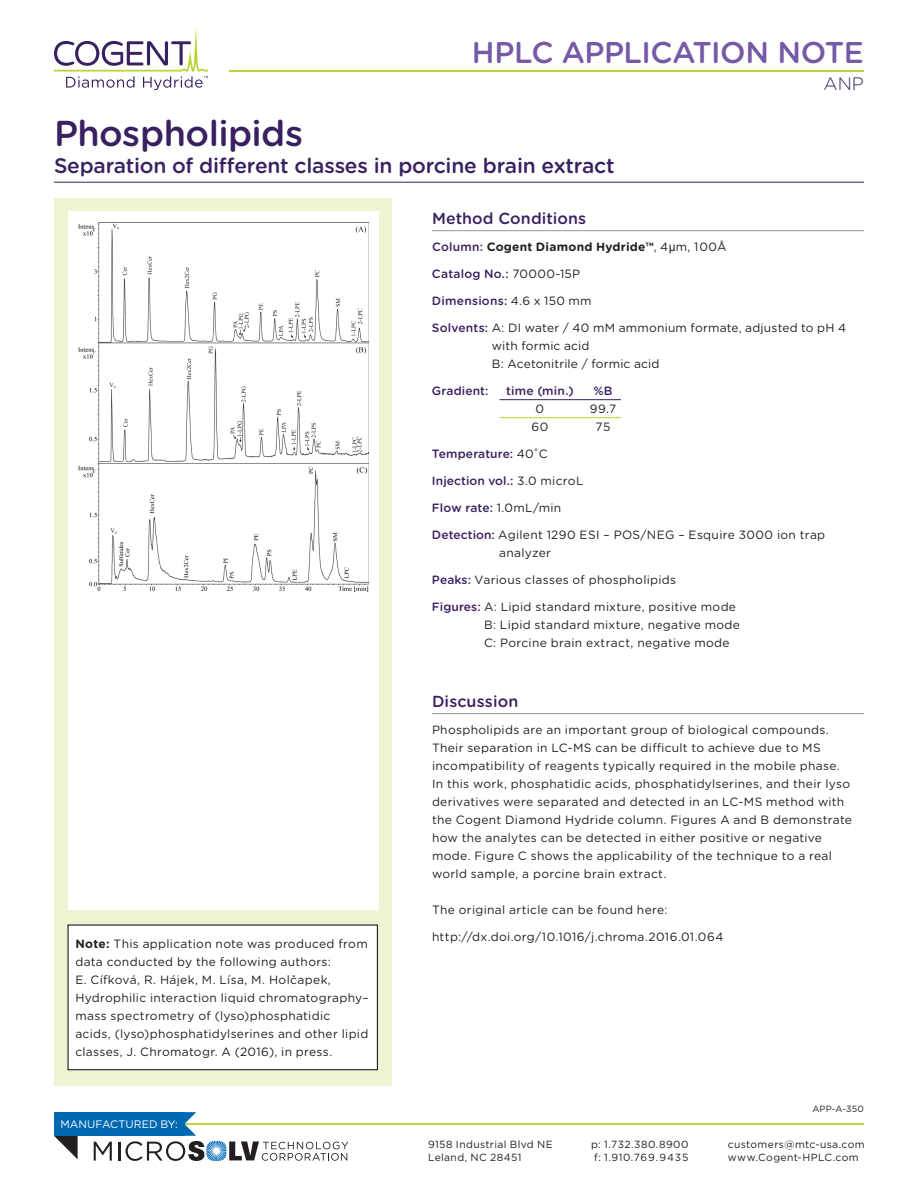
<style>
.page{position:relative;width:918px;height:1188px;background:#fff}
.page>*{position:absolute;margin:0;border:0;box-sizing:border-box;transform-origin:0 0}
.t1{font:500 36px "Gotham Rounded";letter-spacing:-.015em;color:#392060}
.t2{font:500 30px "Gotham Rounded";letter-spacing:-.015em;color:#775aa6}
.t3{font:500 21px "Gotham Rounded";letter-spacing:-.01em;color:#392060}
.t4{font:300 18px "Gotham Rounded";color:#392060}
.t5{font:500 16.05px "Gotham Rounded";letter-spacing:.005em;color:#392060}
.t6{font:12px/18px "Gotham Rounded";letter-spacing:.025em;color:#231f20}
.t7{font:500 12px "Gotham Rounded";letter-spacing:.01em;color:#392060}
.t8{font:700 12px "Gotham Rounded";letter-spacing:.015em;color:#231f20}
.t9{font:10.8px "Gotham";color:#fff}
.t10{font:10.35px/12.5px "Gotham";letter-spacing:.035em;color:#231f20}
.t11{font:9px "Gotham Rounded";letter-spacing:.02em;color:#231f20}
.s1{font-weight:500;color:#392060}
.s2{font-weight:400}
.s3{font-family:"Arial";font-weight:400}
.s4{font-weight:400;color:#231f20}
.s5{font-weight:700}
</style>
<div class="page">
<div style="left:54px;top:198px;width:338px;height:887px;background:#edf4d4"></div>
<hr style="left:54px;top:182px;width:810px;height:1px;background:#392060">
<hr style="left:432px;top:230px;width:432px;height:1px;background:#939598">
<hr style="left:500px;top:399px;width:121px;height:1px;background:#392060">
<hr style="left:500px;top:417px;width:121px;height:1px;background:#b8d432">
<hr style="left:432px;top:713px;width:432px;height:1px;background:#939598">
<hr style="left:159px;top:1123px;width:705px;height:2px;background:#b8d432">
<svg style="left:54px;top:1136px;width:24px;height:23px"></svg>
<div style="left:54px;top:1112px;width:130px;height:24px;background:#0168b3"></div>
<svg style="left:94px;top:1142px;width:18px;height:19px"></svg>
<svg style="left:118px;top:1112px;width:230px;height:49px"></svg>
<div style="left:68px;top:925px;width:309px;height:145px;background:#fff"></div>
<div style="left:67px;top:924px;width:311px;height:146px;border:1px solid #231f20"></div>
<div style="left:68px;top:212px;width:311px;height:698px;background:#fff"></div>
<hr style="left:229px;top:70px;width:635px;height:2px;background:#b8d432">
<svg style="left:54px;top:27px;width:154px;height:63px"></svg>
<img style="left:79px;top:222px;width:290px;height:369px">
<h2 class="t2" style="left:472px;top:31px;width:393px">HPLC APPLICATION NOTE</h2>
<h3 class="t4" style="left:824px;top:72px;width:42px">ANP</h3>
<h1 class="t1" style="left:54px;top:107px;width:251px">Phospholipids</h1>
<h3 class="t3" style="left:54px;top:150px;width:562px">Separation of different classes in porcine brain extract</h3>
<h3 class="t5" style="left:432px;top:207px;width:156px">Method Conditions</h3>
<p class="t8" style="left:432px;top:238px;width:296px"><span class="s1">Column:</span> Cogent Diamond Hydride™<span class="s2">, 4</span><span class="s3">µ</span><span class="s2">m, 1 00Å</span></p>
<p class="t7" style="left:432px;top:265px;width:150px">Catalog No.: <span class="s4">70000-15P</span></p>
<p class="t7" style="left:432px;top:292px;width:161px">Dimensions: <span class="s4">4.6 x 150 mm</span></p>
<p class="t6" style="left:492px;top:319px;width:356px;text-indent:-60px"><span class="s1">Solvents:</span> A: DI water / 40 mM ammonium formate, adjusted to pH 4 with formic acid<br>B: Acetonitrile / formic acid</p>
<p class="t7" style="left:432px;top:382px;width:58px">Gradient:</p>
<p class="t7" style="left:506px;top:382px;width:69px">time (min.)</p>
<p class="t7" style="left:593px;top:382px;width:21px">%B</p>
<p class="t6" style="left:536px;top:400px;width:10px">0</p>
<p class="t6" style="left:590px;top:400px;width:28px">99.7</p>
<p class="t6" style="left:532px;top:418px;width:18px">60</p>
<p class="t6" style="left:596px;top:418px;width:16px">75</p>
<p class="t7" style="left:432px;top:445px;width:117px">Temperature: <span class="s4">40˚C</span></p>
<p class="t7" style="left:432px;top:472px;width:153px">Injection vol.: <span class="s4">3.0 microL</span></p>
<p class="t7" style="left:432px;top:499px;width:131px">Flow rate: <span class="s4">1.0mL/min</span></p>
<p class="t6" style="left:499px;top:526px;width:328px;text-indent:-67px"><span class="s1">Detection:</span> Agilent 1290 ESI – POS/NEG – Esquire 3000 ion trap analyzer</p>
<p class="t6" style="left:432px;top:571px;width:246px"><span class="s1">Peaks:</span> Various classes of phospholipids</p>
<p class="t6" style="left:484px;top:598px;width:258px;text-indent:-52px"><span class="s1">Figures:</span> A: Lipid standard mixture, positive mode<br>B: Lipid standard mixture, negative mode<br>C: Porcine brain extract, negative mode</p>
<p class="t6" style="left:75px;top:934px;width:295px"><span class="s5">Note:</span> This application note was produced from data conducted by the following authors:<br>E. Cífková, R. Hájek, M. Lísa, M. Holčapek, Hydrophilic interaction liquid chromatography– mass spectrometry of (lyso)phosphatidic acids, (lyso)phosphatidylserines and other lipid classes, J. Chromatogr. A (2016), in press.</p>
<p class="t9" style="left:60px;top:1118px;width:119px">manufactured by:</p>
<h3 class="t5" style="left:432px;top:690px;width:88px">Discussion</h3>
<p class="t6" style="left:432px;top:721px;width:422px">Phospholipids are an important group of biological compounds.<br>Their separation in LC-MS can be difficult to achieve due to MS incompatibility of reagents typically required in the mobile phase.<br>In this work, phosphatidic acids, phosphatidylserines, and their lyso derivatives were separated and detected in an LC-MS method with the Cogent Diamond Hydride column. Figures A and B demonstrate how the analytes can be detected in either positive or negative mode. Figure C shows the applicability of the technique to a real world sample, a porcine brain extract.</p>
<p class="t6" style="left:432px;top:901px;width:237px">The original article can be found here:</p>
<p class="t6" style="left:432px;top:928px;width:293px">http://dx.doi.org/10.1016/j.chroma.2016.01.064</p>
<p class="t11" style="left:812px;top:1102px;width:53px">APP-A-350</p>
<p class="t10" style="left:428px;top:1138px;width:117px">9158 Industrial B lvd NE<br>Leland, NC 28451</p>
<p class="t10" style="left:591px;top:1138px;width:99px">p: 1.732.380.8900 f: 1.910.769.9435</p>
<p class="t10" style="left:728px;top:1138px;width:138px">customers@mtc-usa.com www.Cogent-HPLC.com</p>
</div>
